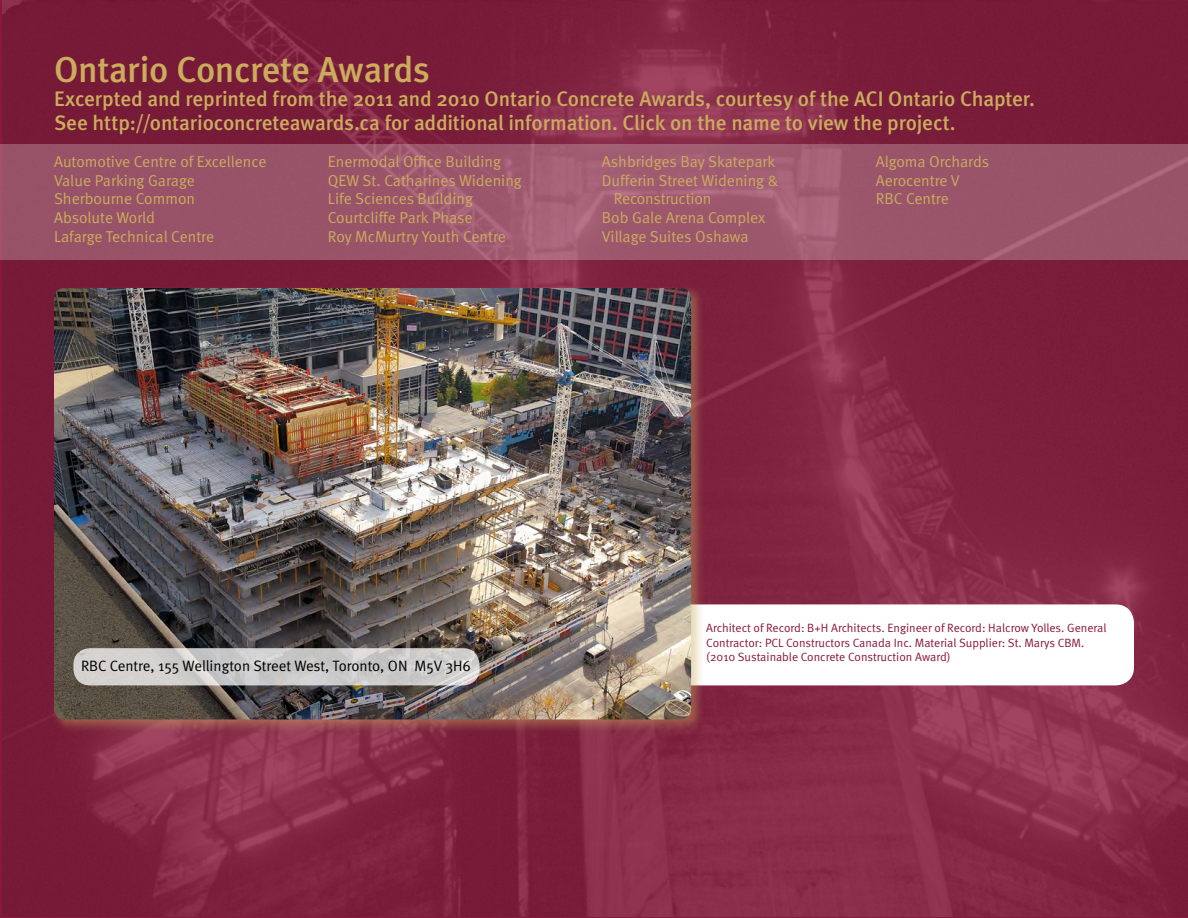
<style>
.page{position:relative;width:1188px;height:918px;background:#fff}
.page>*{position:absolute;margin:0;border:0;box-sizing:border-box;transform-origin:0 0}
.t1{font:500 36px "Meta";letter-spacing:-.015em;color:#cbac5c}
.t2{font:500 21px/24px "Meta";letter-spacing:-.01em;color:#cbac5c}
.t3{font:15.75px/18.9px "Meta Normal";color:#cbac5c}
.Body{font:15px "Meta Normal";color:#000}
.Submitted_by{font:12px/14.4px "Meta Normal";color:#8a183c}
</style>
<div class="page">
<img style="left:2px;top:0;width:1186px;height:917px">
<svg style="left:0;top:145px;width:1188px;height:115px;fill:#9a546a"></svg>
<div style="left:659px;top:604px;width:475px;height:81px;background:#fff;border-radius:18px"></div>
<div style="left:52px;top:285px;width:653px;height:448px;background:#cbac5c;opacity:.43"></div>
<img style="left:54px;top:288px;width:637px;height:431px">
<svg style="left:73px;top:648px;width:407px;height:37px;fill:#cfcdcc"></svg>
<h1 class="t1" style="left:54px;top:49px;width:378px">Ontario Concrete Awards</h1>
<h2 class="t2" style="left:54px;top:87px;width:982px">Excerpted and reprinted from the 2011 and 2010 Ontario Concrete Awards, courtesy of the ACI Ontario Chapter.<br>See http://ontarioconcreteawards.ca for additional information. Click on the name to view the project.</h2>
<p class="t3" style="left:54px;top:152px;width:214px">Automotive Centre of Excellence<br>Value Parking Garage<br>Sherbourne Common<br>Absolute World<br>Lafarge Technical Centre</p>
<p class="t3" style="left:328px;top:152px;width:195px">Enermodal Office Building<br>QEW St. Catharines Widening<br>Life Sciences Building<br>Courtcliffe Park Phase<br>Roy McMurtry Youth Centre</p>
<p class="t3" style="left:602px;top:152px;width:175px">Ashbridges Bay Skatepark</p>
<p class="t3" style="left:602px;top:170px;width:178px">Dufferin Street Widening &amp;</p>
<p class="t3" style="left:614px;top:189px;width:99px">Reconstruction</p>
<p class="t3" style="left:602px;top:208px;width:165px">Bob Gale Arena Complex</p>
<p class="t3" style="left:602px;top:227px;width:148px">Village Suites Oshawa</p>
<p class="t3" style="left:876px;top:152px;width:115px">Algoma Orchards<br>Aerocentre V<br>RBC Centre</p>
<p class="Body" style="left:81px;top:658px;width:392px">RBC Centre, 155 Wellington Street West, Toronto, ON M5V 3H6</p>
<p class="Submitted_by" style="left:706px;top:621px;width:402px">Architect of Record: B+H Architects. Engineer of Record: Halcrow Yolles. General<br>Contractor: PCL Constructors Canada Inc. Material Supplier: St. Marys CBM.</p>
<p class="Submitted_by" style="left:706px;top:650px;width:246px">(2010 Sustainable Concrete Construction Award)</p>
</div>
